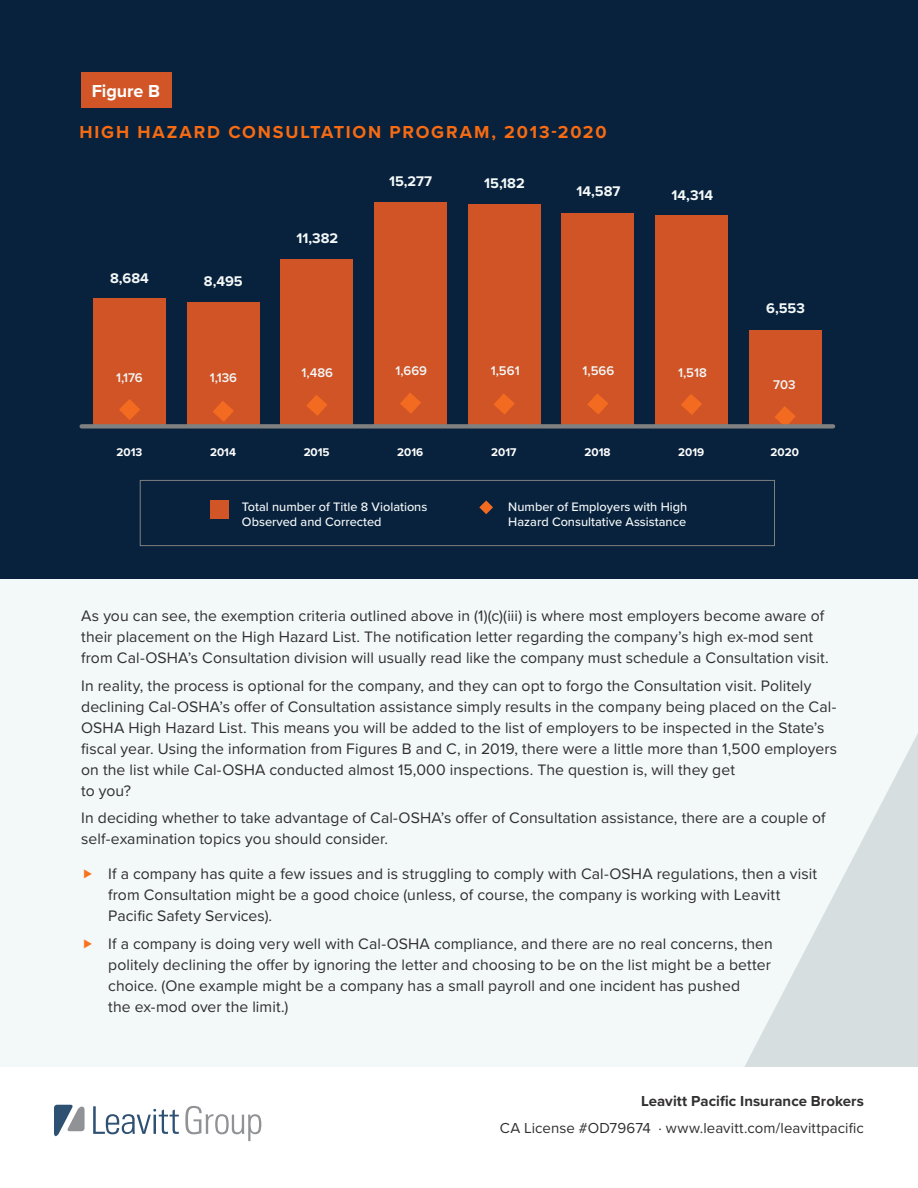
<style>
.page{position:relative;width:918px;height:1188px;background:#fff}
.page>*{position:absolute;margin:0;border:0;box-sizing:border-box;transform-origin:0 0}
.Sidebar_Header{font:700 18px "Proxima Nova";letter-spacing:.1em;color:#f76b12}
.Sidebar_Text{font:700 18px "Proxima Nova";letter-spacing:-.005em;color:#fff}
.Body{font:15.75px/21px "Proxima Nova";letter-spacing:.005em;color:#312f30}
.t1{font:15px "Proxima Nova";letter-spacing:.005em;color:#312f30}
.t2{font:700 15px "Proxima Nova";letter-spacing:.005em;color:#312f30}
.t3{font:700 14.55px "Proxima Nova";color:#f3f8f8}
.t4{font:600 13.05px "Proxima Nova";color:#f3f8f8}
.t5{font:500 12.75px/15px "Proxima Nova";color:#f3f8f8}
.t6{font:700 11.55px "Proxima Nova";color:#fff}
</style>
<div class="page">
<div style="left:0;top:0;width:918px;height:1067px;background:#f3f8f8"></div>
<svg style="left:744px;top:734px;width:174px;height:333px"></svg>
<svg style="left:185px;top:1106px;width:76px;height:35px"></svg>
<svg style="left:93px;top:1106px;width:86px;height:28px"></svg>
<svg style="left:54px;top:1105px;width:31px;height:31px"></svg>
<div style="left:0;top:0;width:918px;height:578px;background:#08213c"></div>
<div style="left:93px;top:298px;width:73px;height:129px;background:#d15426"></div>
<svg style="left:119px;top:399px;width:21px;height:21px"></svg>
<div style="left:187px;top:302px;width:72px;height:125px;background:#d15426"></div>
<svg style="left:213px;top:401px;width:21px;height:21px"></svg>
<div style="left:281px;top:259px;width:72px;height:168px;background:#d15426"></div>
<svg style="left:306px;top:395px;width:21px;height:21px"></svg>
<div style="left:374px;top:202px;width:73px;height:225px;background:#d15426"></div>
<svg style="left:400px;top:393px;width:21px;height:20px"></svg>
<div style="left:562px;top:213px;width:72px;height:214px;background:#d15426"></div>
<svg style="left:587px;top:393px;width:21px;height:21px"></svg>
<div style="left:655px;top:215px;width:73px;height:211px;background:#d15426"></div>
<svg style="left:681px;top:394px;width:21px;height:21px"></svg>
<div style="left:749px;top:330px;width:72px;height:96px;background:#d15426"></div>
<svg style="left:775px;top:406px;width:21px;height:18px"></svg>
<div style="left:468px;top:204px;width:72px;height:223px;background:#d15426"></div>
<svg style="left:494px;top:393px;width:21px;height:21px"></svg>
<div style="left:82px;top:424px;width:751px;height:5px;background:#808080"></div>
<div style="left:140px;top:480px;width:635px;height:66px;border:1px solid #7f8080"></div>
<div style="left:211px;top:500px;width:18px;height:19px;background:#d15527"></div>
<svg style="left:479px;top:500px;width:14px;height:14px"></svg>
<div style="left:81px;top:72px;width:90px;height:36px;background:#d15527"></div>
<p class="Sidebar_Text" style="left:92px;top:77px;width:70px">Figure B</p>
<p class="Sidebar_Header" style="left:79px;top:119px;width:529px">HIGH HAZARD CONSULTATION PROGRAM, 2013-2020</p>
<p class="t3" style="left:110px;top:267px;width:40px">8,684</p>
<p class="t3" style="left:204px;top:270px;width:40px">8,495</p>
<p class="t4" style="left:116px;top:368px;width:28px">1,176</p>
<p class="t4" style="left:210px;top:368px;width:29px">1,136</p>
<p class="t3" style="left:296px;top:227px;width:43px">11,382</p>
<p class="t3" style="left:389px;top:170px;width:45px">15,277</p>
<p class="t3" style="left:484px;top:172px;width:42px">15,182</p>
<p class="t3" style="left:577px;top:180px;width:45px">14,587</p>
<p class="t3" style="left:672px;top:184px;width:43px">14,314</p>
<p class="t4" style="left:302px;top:363px;width:33px">1,486</p>
<p class="t4" style="left:395px;top:361px;width:33px">1,669</p>
<p class="t4" style="left:491px;top:361px;width:30px">1,561</p>
<p class="t4" style="left:583px;top:361px;width:33px">1,566</p>
<p class="t4" style="left:678px;top:363px;width:30px">1,518</p>
<p class="t3" style="left:766px;top:297px;width:40px">6,553</p>
<p class="t4" style="left:773px;top:375px;width:24px">703</p>
<p class="t6" style="left:117px;top:443px;width:27px">2013</p>
<p class="t6" style="left:210px;top:443px;width:27px">2014</p>
<p class="t6" style="left:304px;top:443px;width:28px">2015</p>
<p class="t6" style="left:397px;top:443px;width:28px">2016</p>
<p class="t6" style="left:491px;top:443px;width:27px">2017</p>
<p class="t6" style="left:585px;top:443px;width:27px">2018</p>
<p class="t6" style="left:678px;top:443px;width:28px">2019</p>
<p class="t6" style="left:771px;top:443px;width:30px">2020</p>
<p class="t5" style="left:242px;top:498px;width:187px">Total number of Title 8 Violations<br>Observed and Corrected</p>
<p class="t5" style="left:508px;top:498px;width:180px">Number of Employers with High<br>Hazard Consultative Assistance</p>
<p class="Body" style="left:81px;top:604px;width:749px">As you can see, the exemption criteria outlined above in (1)(c)(iii) is where most employers become aware of their placement on the High Hazard List. The notification letter regarding the company’s high ex-mod sent from Cal-OSHA’s Consultation division will usually read like the company must schedule a Consultation visit.</p>
<p class="Body" style="left:81px;top:674px;width:757px">In reality, the process is optional for the company, and they can opt to forgo the Consultation visit. Politely declining Cal-OSHA’s offer of Consultation assistance simply results in the company being placed on the Cal-OSHA High Hazard List. This means you will be added to the list of employers to be inspected in the State’s fiscal year. Using the information from Figures B and C, in 2019, there were a little more than 1,500 employers on the list while Cal-OSHA conducted almost 15,000 inspections. The question is, will they get<br>to you?</p>
<p class="Body" style="left:81px;top:807px;width:746px">In deciding whether to take advantage of Cal-OSHA’s offer of Consultation assistance, there are a couple of self-examination topics you should consider.</p>
<p class="Body" style="left:108px;top:862px;width:710px">If a company has quite a few issues and is struggling to comply with Cal-OSHA regulations, then a visit from Consultation might be a good choice (unless, of course, the company is working with Leavitt<br>Pacific Safety Services).</p>
<p class="Body" style="left:108px;top:932px;width:666px">If a company is doing very well with Cal-OSHA compliance, and there are no real concerns, then politely declining the offer by ignoring the letter and choosing to be on the list might be a better choice. (One example might be a company has a small payroll and one incident has pushed<br>the ex-mod over the limit.)</p>
<p class="t2" style="left:641px;top:1089px;width:225px">Leavitt Pacific Insurance Brokers</p>
<p class="t1" style="left:500px;top:1117px;width:366px">CA License #OD79674 · www.leavitt.com/leavittpacific</p>
</div>
